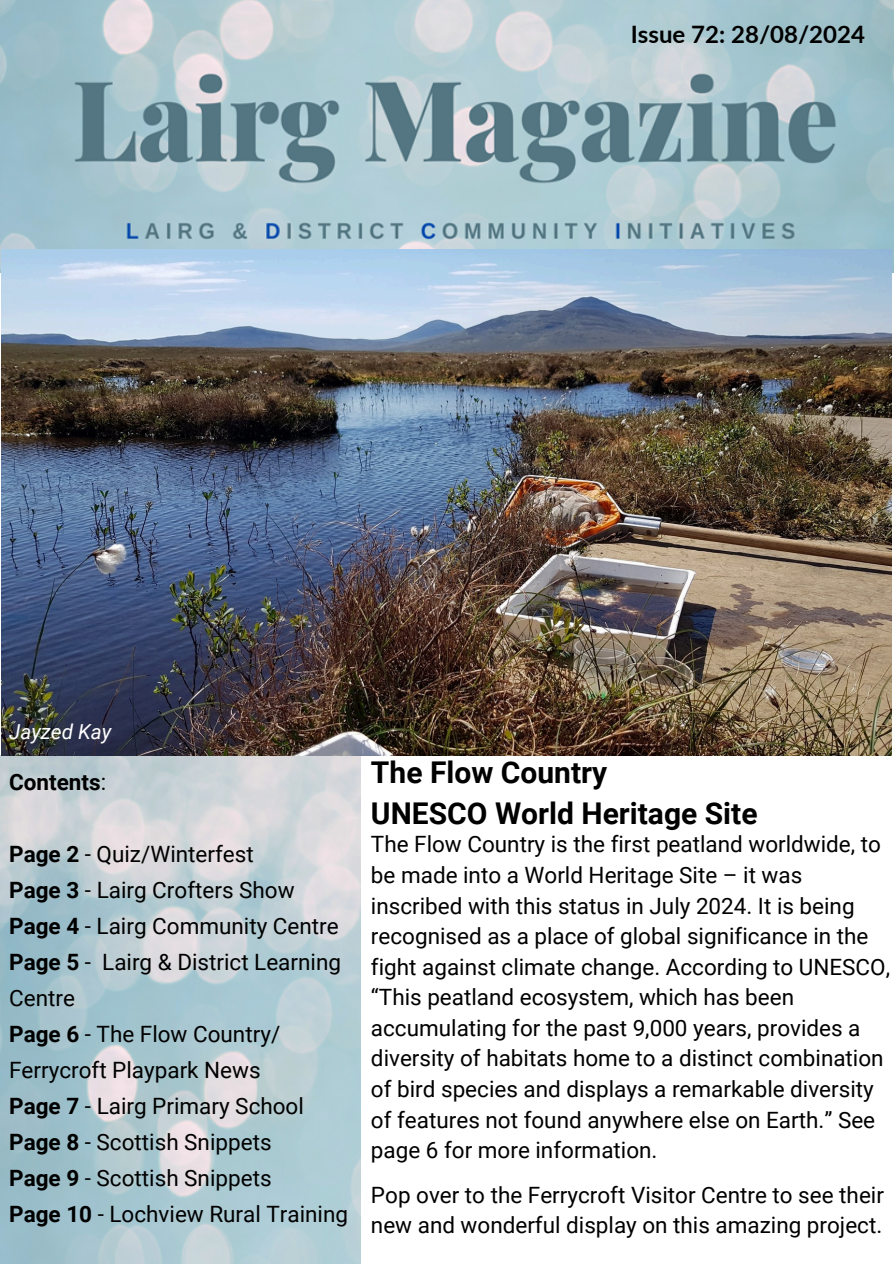
<style>
.page{position:relative;width:894px;height:1264px;background:#fff}
.page>*{position:absolute;margin:0;border:0;box-sizing:border-box;transform-origin:0 0}
.t1{font:700 30px/41.7px "Roboto";color:#000}
.t2{font:700 24px "Lato";color:#000}
.t3{font:22.5px/30.6px "Roboto";color:#000}
.t4{font:700 22.5px "Roboto";color:#000}
.t5{font:italic 20.7px "Roboto";color:#fff}
.s1{font-weight:400}
.s2{font-weight:700}
</style>
<div class="page">
<img style="left:0;top:0;width:893px;height:272px">
<img style="left:0;top:755px;width:360px;height:508px">
<img style="left:1px;top:250px;width:890px;height:505px">
<p class="t2" style="left:630px;top:20px;width:235px">Issue 72: 28/08/2024</p>
<h3 class="t5" style="left:9px;top:719px;width:104px">Jayzed Kay</h3>
<p class="t4" style="left:9px;top:769px;width:99px">Contents<span class="s1">:</span></p>
<h3 class="t1" style="left:371px;top:751px;width:388px">The Flow Country<br>UNESCO World Heritage Site</h3>
<h3 class="t3" style="left:9px;top:836px;width:340px;line-height:36px"><span class="s2">Page 2</span> - Quiz/Winterfest<br><span class="s2">Page 3</span> - Lairg Crofters Show<br><span class="s2">Page 4</span> - Lairg Community Centre<br><span class="s2">Page 5</span> - Lairg &amp; District Learning<br>Centre<br><span class="s2">Page 6</span> - The Flow Country/<br>Ferrycroft Playpark News<br><span class="s2">Page 7</span> - Lairg Primary School<br><span class="s2">Page 8</span> - Scottish Snippets<br><span class="s2">Page 9</span> - Scottish Snippets<br><span class="s2">Page 10</span> - Lochview Rural Training</h3>
<h3 class="t3" style="left:371px;top:829px;width:520px">The Flow Country is the first peatland worldwide, to be made into a World Heritage Site – it was inscribed with this status in July 2024. It is being recognised as a place of global significance in the fight against climate change. According to UNESCO, “This peatland ecosystem, which has been accumulating for the past 9,000 years, provides a diversity of habitats home to a distinct combination of bird species and displays a remarkable diversity of features not found anywhere else on Earth.” See page 6 for more information.</h3>
<h1 class="t3" style="left:371px;top:1179px;width:514px">Pop over to the Ferrycroft Visitor Centre to see their new and wonderful display on this amazing project.</h1>
</div>
